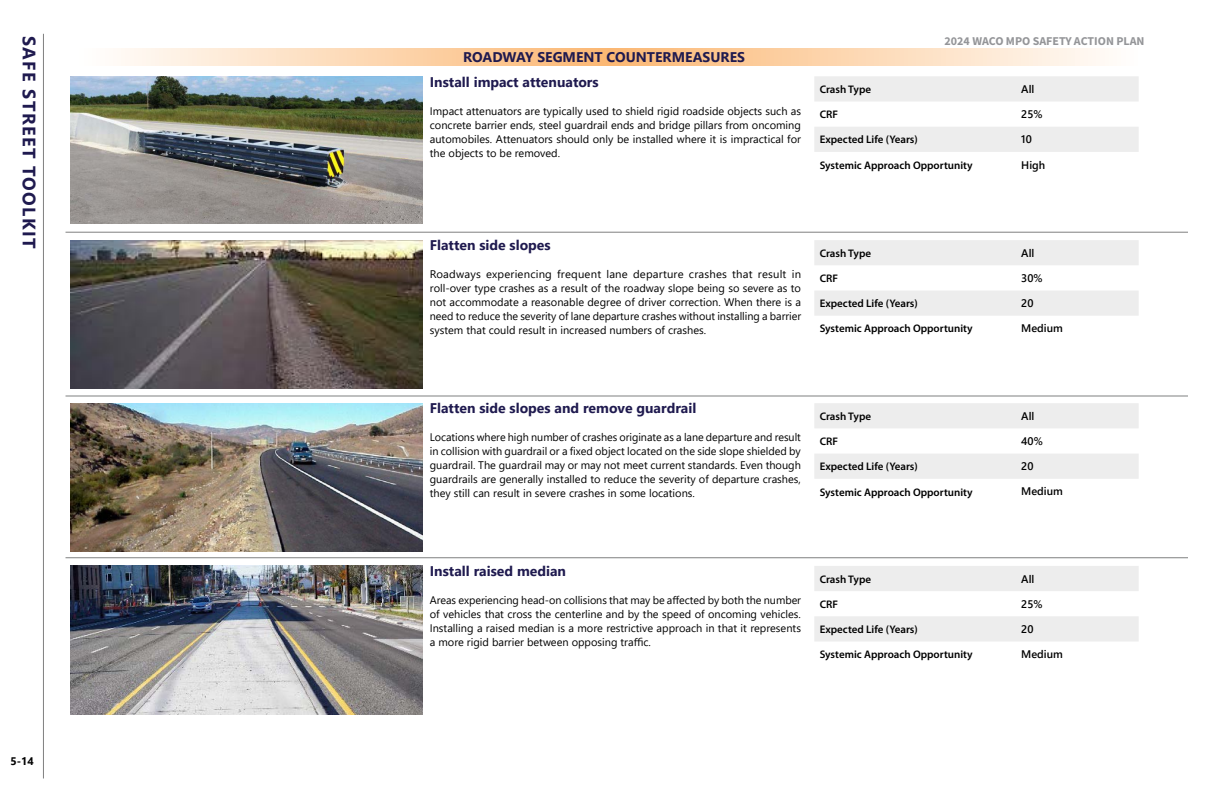
<style>
.page{position:relative;width:1224px;height:792px;background:#fff}
.page>*{position:absolute;margin:0;border:0;box-sizing:border-box;transform-origin:0 0}
.Title_on_side_18_pt{font:700 18px "Segoe UI";letter-spacing:.075em;color:#1f1a4f}
.Sub_Title_14_pt{font:700 14px "Segoe UI";color:#1f1a4f}
.t1{font:12px "Source Sans Variable";color:#949598}
.Body_Text{font:11px/14px "Segoe UI";color:#000;text-align:justify}
.Body_Text_Semibold_11_pt{font:600 11px "Myriad Pro";color:#000}
.Body_Text_Semibold_11_pt-2{font:600 11px "Segoe UI";color:#000}
.t2{font:700 11px "Segoe UI";color:#000}
</style>
<div class="page">
<hr style="left:43px;top:34px;width:1px;height:744px;background:#7f8080">
<hr style="left:66px;top:232px;width:1122px;height:1px;background:#7f8080">
<hr style="left:66px;top:396px;width:1122px;height:1px;background:#7f8080">
<hr style="left:66px;top:558px;width:1122px;height:1px;background:#7f8080">
<img style="left:70px;top:76px;width:353px;height:147px">
<img style="left:70px;top:240px;width:353px;height:149px">
<img style="left:70px;top:403px;width:353px;height:149px">
<img style="left:70px;top:566px;width:353px;height:149px">
<div style="left:814px;top:240px;width:325px;height:25px;background:#ededed"></div>
<div style="left:814px;top:291px;width:325px;height:25px;background:#ededed"></div>
<div style="left:814px;top:403px;width:325px;height:25px;background:#ededed"></div>
<div style="left:814px;top:454px;width:325px;height:25px;background:#ededed"></div>
<div style="left:814px;top:566px;width:325px;height:25px;background:#ededed"></div>
<div style="left:814px;top:616px;width:325px;height:25px;background:#ededed"></div>
<div style="left:814px;top:76px;width:325px;height:25px;background:#ededed"></div>
<div style="left:814px;top:127px;width:325px;height:25px;background:#ededed"></div>
<svg style="left:121px;top:48px;width:984px;height:17px;background:#fcd8b3"></svg>
<p class="Title_on_side_18_pt" style="left:46px;top:36px;width:214px;rotate:90deg">SAFE STREET TOOLKIT</p>
<p class="t2" style="left:10px;top:751px;width:25px">5-14</p>
<p class="Sub_Title_14_pt" style="left:463px;top:44px;width:283px">ROADWAY SEGMENT COUNTERMEASURES</p>
<p class="Sub_Title_14_pt" style="left:430px;top:68px;width:170px">Install impact attenuators</p>
<p class="Body_Text" style="left:430px;top:103px;width:373px">Impact attenuators are typically used to shield rigid roadside objects such as concrete barrier ends, steel guardrail ends and bridge pillars from oncoming automobiles. Attenuators should only be installed where it is impractical for the objects to be removed.</p>
<p class="t1" style="left:945px;top:34px;width:201px">2024 WACO MPO SAFETY ACTION PLAN</p>
<p class="Body_Text_Semibold_11_pt" style="left:820px;top:82px;width:53px">Crash Type</p>
<p class="Body_Text_Semibold_11_pt-2" style="left:1021px;top:79px;width:15px">All</p>
<p class="Body_Text_Semibold_11_pt" style="left:820px;top:108px;width:20px">CRF</p>
<p class="Body_Text_Semibold_11_pt-2" style="left:1021px;top:104px;width:23px">25%</p>
<p class="Body_Text_Semibold_11_pt" style="left:820px;top:133px;width:100px">Expected Life (Years)</p>
<p class="Body_Text_Semibold_11_pt-2" style="left:1021px;top:129px;width:12px">10</p>
<p class="Body_Text_Semibold_11_pt" style="left:820px;top:158px;width:154px">Systemic Approach Opportunity</p>
<p class="Body_Text_Semibold_11_pt-2" style="left:1021px;top:154px;width:25px">High</p>
<p class="Sub_Title_14_pt" style="left:430px;top:232px;width:122px">Flatten side slopes</p>
<p class="Body_Text" style="left:430px;top:266px;width:373px">Roadways experiencing frequent lane departure crashes that result in roll-over type crashes as a result of the roadway slope being so severe as to not accommodate a reasonable degree of driver correction. When there is a need to reduce the severity of lane departure crashes without installing a barrier system that could result in increased numbers of crashes.</p>
<p class="Body_Text_Semibold_11_pt" style="left:820px;top:246px;width:53px">Crash Type</p>
<p class="Body_Text_Semibold_11_pt-2" style="left:1021px;top:242px;width:15px">All</p>
<p class="Body_Text_Semibold_11_pt" style="left:820px;top:271px;width:20px">CRF</p>
<p class="Body_Text_Semibold_11_pt-2" style="left:1021px;top:268px;width:23px">30%</p>
<p class="Body_Text_Semibold_11_pt" style="left:820px;top:297px;width:100px">Expected Life (Years)</p>
<p class="Body_Text_Semibold_11_pt-2" style="left:1021px;top:293px;width:14px">20</p>
<p class="Body_Text_Semibold_11_pt" style="left:820px;top:322px;width:154px">Systemic Approach Opportunity</p>
<p class="Body_Text_Semibold_11_pt-2" style="left:1021px;top:318px;width:43px">Medium</p>
<p class="Sub_Title_14_pt" style="left:430px;top:395px;width:268px">Flatten side slopes and remove guardrail</p>
<p class="Body_Text" style="left:430px;top:430px;width:373px">Locations where high number of crashes originate as a lane departure and result in collision with guardrail or a fixed object located on the side slope shielded by guardrail. The guardrail may or may not meet current standards. Even though guardrails are generally installed to reduce the severity of departure crashes, they still can result in severe crashes in some locations.</p>
<p class="Body_Text_Semibold_11_pt" style="left:820px;top:409px;width:53px">Crash Type</p>
<p class="Body_Text_Semibold_11_pt-2" style="left:1021px;top:406px;width:15px">All</p>
<p class="Body_Text_Semibold_11_pt" style="left:820px;top:434px;width:20px">CRF</p>
<p class="Body_Text_Semibold_11_pt-2" style="left:1021px;top:431px;width:23px">40%</p>
<p class="Body_Text_Semibold_11_pt" style="left:820px;top:460px;width:100px">Expected Life (Years)</p>
<p class="Body_Text_Semibold_11_pt-2" style="left:1021px;top:456px;width:14px">20</p>
<p class="Body_Text_Semibold_11_pt" style="left:820px;top:485px;width:154px">Systemic Approach Opportunity</p>
<p class="Body_Text_Semibold_11_pt-2" style="left:1021px;top:481px;width:43px">Medium</p>
<p class="Sub_Title_14_pt" style="left:430px;top:558px;width:138px">Install raised median</p>
<p class="Body_Text" style="left:430px;top:592px;width:373px">Areas experiencing head-on collisions that may be affected by both the number of vehicles that cross the centerline and by the speed of oncoming vehicles.<br>Installing a raised median is a more restrictive approach in that it represents a more rigid barrier between opposing traffic.</p>
<p class="Body_Text_Semibold_11_pt" style="left:820px;top:572px;width:53px">Crash Type</p>
<p class="Body_Text_Semibold_11_pt-2" style="left:1021px;top:568px;width:15px">All</p>
<p class="Body_Text_Semibold_11_pt" style="left:820px;top:597px;width:20px">CRF</p>
<p class="Body_Text_Semibold_11_pt-2" style="left:1021px;top:593px;width:23px">25%</p>
<p class="Body_Text_Semibold_11_pt" style="left:820px;top:622px;width:100px">Expected Life (Years)</p>
<p class="Body_Text_Semibold_11_pt-2" style="left:1021px;top:619px;width:14px">20</p>
<p class="Body_Text_Semibold_11_pt" style="left:820px;top:648px;width:154px">Systemic Approach Opportunity</p>
<p class="Body_Text_Semibold_11_pt-2" style="left:1021px;top:644px;width:43px">Medium</p>
</div>
